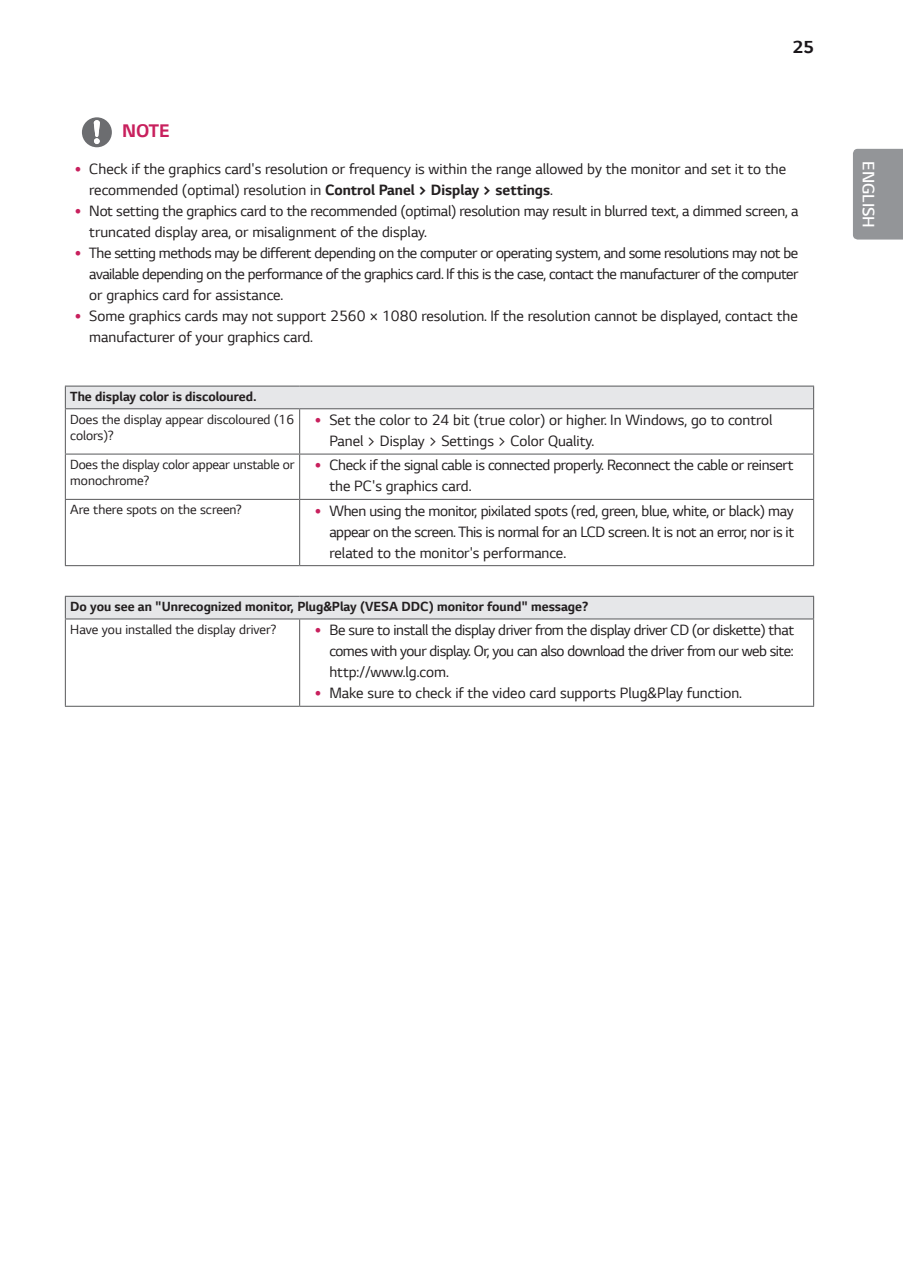
<style>
.page{position:relative;width:903px;height:1275px;background:#fff}
.page>*{position:absolute;margin:0;border:0;box-sizing:border-box;transform-origin:0 0}
.Title-warning{font:700 19.25px "LG Smart";color:#c8205d}
.t1{font:700 18.38px "LG Smart";color:#1a161a}
.t2{font:600 17.5px "LG Smart";color:#fff}
.Body-Bullet{font:15.75px/21px "LG Smart";color:#231f20}
.Body-Bullet-2{font:15.75px/21px "LG Smart";letter-spacing:-.025em;color:#231f20}
.Body{font:14px/15.8px "LG Smart";color:#231f20}
.Body-Bold-Center{font:700 14px "LG Smart";color:#231f20}
.s1{font-weight:700}
</style>
<div class="page">
<div style="left:853px;top:149px;width:50px;height:91px;background:#939598"></div>
<div style="left:65px;top:386px;width:749px;height:23px;background:#e6e7e9"></div>
<hr style="left:65px;top:386px;width:235px;height:1px;background:#57585a">
<svg style="left:65px;top:387px;width:1px;height:21px"></svg>
<hr style="left:300px;top:386px;width:514px;height:1px;background:#57585a">
<svg style="left:813px;top:387px;width:1px;height:21px"></svg>
<hr style="left:65px;top:408px;width:235px;height:1px;background:#57585a">
<hr style="left:65px;top:409px;width:1px;height:45px;background:#57585a">
<hr style="left:300px;top:408px;width:514px;height:1px;background:#57585a">
<hr style="left:299px;top:409px;width:1px;height:45px;background:#57585a">
<hr style="left:813px;top:409px;width:1px;height:45px;background:#57585a">
<hr style="left:65px;top:454px;width:235px;height:1px;background:#57585a">
<hr style="left:65px;top:454px;width:1px;height:45px;background:#57585a">
<hr style="left:300px;top:454px;width:514px;height:1px;background:#57585a">
<hr style="left:299px;top:454px;width:1px;height:45px;background:#57585a">
<hr style="left:813px;top:454px;width:1px;height:45px;background:#57585a">
<hr style="left:65px;top:499px;width:235px;height:1px;background:#57585a">
<hr style="left:65px;top:500px;width:1px;height:65px;background:#57585a">
<hr style="left:300px;top:499px;width:514px;height:1px;background:#57585a">
<hr style="left:299px;top:500px;width:1px;height:65px;background:#57585a">
<hr style="left:813px;top:500px;width:1px;height:65px;background:#57585a">
<hr style="left:65px;top:565px;width:235px;height:1px;background:#57585a">
<hr style="left:300px;top:565px;width:514px;height:1px;background:#57585a">
<div style="left:65px;top:596px;width:749px;height:23px;background:#e6e7e9"></div>
<hr style="left:65px;top:596px;width:235px;height:1px;background:#57585a">
<svg style="left:65px;top:597px;width:1px;height:21px"></svg>
<hr style="left:300px;top:596px;width:514px;height:1px;background:#57585a">
<svg style="left:813px;top:597px;width:1px;height:21px"></svg>
<hr style="left:65px;top:618px;width:235px;height:1px;background:#57585a">
<hr style="left:65px;top:619px;width:1px;height:87px;background:#57585a">
<hr style="left:300px;top:618px;width:514px;height:1px;background:#57585a">
<hr style="left:299px;top:619px;width:1px;height:87px;background:#57585a">
<hr style="left:813px;top:619px;width:1px;height:87px;background:#57585a">
<hr style="left:65px;top:706px;width:235px;height:1px;background:#57585a">
<hr style="left:300px;top:706px;width:514px;height:1px;background:#57585a">
<svg style="left:82px;top:117px;width:30px;height:30px"></svg>
<p class="Title-warning" style="left:122px;top:118px;width:49px">NOTE</p>
<p class="t1" style="left:793px;top:34px;width:22px">25</p>
<p class="Body-Bullet" style="left:89px;top:158px;width:698px">Check if the graphics card's resolution or frequency is within the range allowed by the monitor and set it to the recommended (optimal) resolution in <span class="s1">Control Panel &gt; Display &gt; settings</span>.</p>
<p class="Body-Bullet" style="left:89px;top:200px;width:711px">Not setting the graphics card to the recommended (optimal) resolution may result in blurred text, a dimmed screen, a truncated display area, or misalignment of the display.</p>
<p class="Body-Bullet" style="left:89px;top:242px;width:711px;text-align:justify">The setting methods may be different depending on the computer or operating system, and some resolutions may not be available depending on the performance of the graphics card. If this is the case, contact the manufacturer of the computer or graphics card for assistance.</p>
<p class="Body-Bullet" style="left:89px;top:305px;width:710px">Some graphics cards may not support 2560 × 1080 resolution. If the resolution cannot be displayed, contact the manufacturer of your graphics card.</p>
<p class="Body-Bold-Center" style="left:70px;top:387px;width:188px">The display color is discoloured.</p>
<p class="Body" style="left:70px;top:411px;width:225px">Does the display appear discoloured (16 colors)?</p>
<p class="Body-Bullet" style="left:329px;top:409px;width:444px">Set the color to 24 bit (true color) or higher. In Windows, go to control<br>Panel &gt; Display &gt; Settings &gt; Color Quality.</p>
<p class="Body" style="left:70px;top:456px;width:226px">Does the display color appear unstable or monochrome?</p>
<p class="Body-Bullet-2" style="left:329px;top:454px;width:466px">Check if the signal cable is connected properly. Reconnect the cable or reinsert the PC's graphics card.</p>
<p class="Body" style="left:70px;top:501px;width:173px">Are there spots on the screen?</p>
<p class="Body-Bullet" style="left:329px;top:499px;width:466px;text-align:justify">When using the monitor, pixilated spots (red, green, blue, white, or black) may appear on the screen. This is normal for an LCD screen. It is not an error, nor is it related to the monitor's performance.</p>
<p class="Body-Bold-Center" style="left:70px;top:597px;width:519px">Do you see an "Unrecognized monitor, Plug&amp;Play (VESA DDC) monitor found" message?</p>
<p class="Body" style="left:70px;top:621px;width:208px">Have you installed the display driver?</p>
<p class="Body-Bullet" style="left:329px;top:619px;width:466px;text-align:justify">Be sure to install the display driver from the display driver CD (or diskette) that comes with your display. Or, you can also download the driver from our web site: http://www.lg.com.</p>
<p class="Body-Bullet" style="left:329px;top:682px;width:414px">Make sure to check if the video card supports Plug&amp;Play function.</p>
<p class="t2" style="left:880px;top:161px;width:68px;rotate:90deg">ENGLISH</p>
</div>
